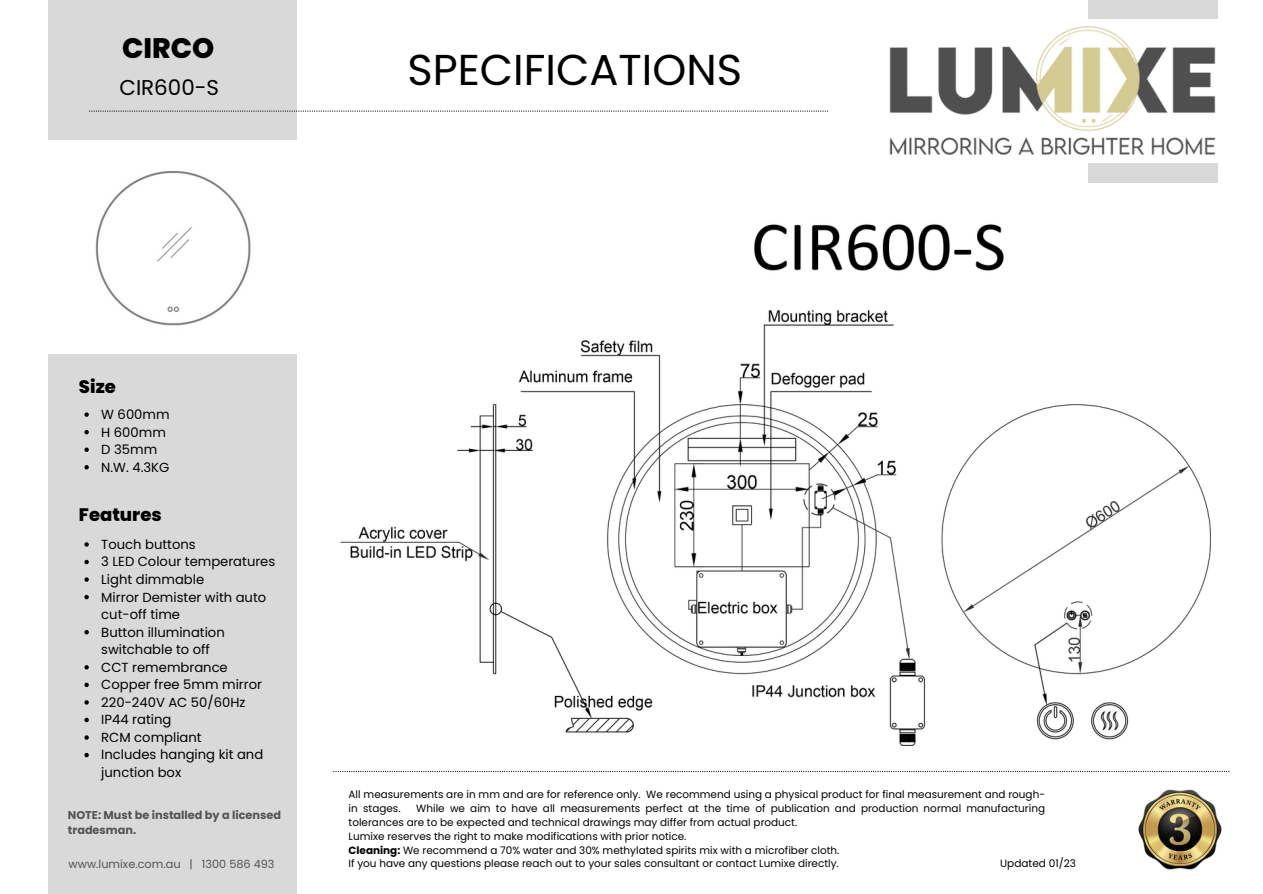
<style>
.page{position:relative;width:1263px;height:894px;background:#fff}
.page>*{position:absolute;margin:0;border:0;box-sizing:border-box;transform-origin:0 0}
.t1{font:43.2px "Poppins";color:#000}
.t2{font:800 28.2px "Poppins";color:#000}
.t3{font:21.45px "Poppins";color:#000}
.t4{font:800 18px "Poppins";color:#000}
.t5{font:13.2px/17.5px "Poppins";color:#000}
.t6{font:700 11.25px/15px "Poppins";color:#545454}
.t7{font:11.25px "Poppins";color:#545454}
.t8{font:10.5px/14px "Poppins";color:#000}
.s1{font-weight:700}
</style>
<div class="page">
<div style="left:48px;top:354px;width:249px;height:539px;background:#d9d9d9"></div>
<div style="left:48px;top:0;width:249px;height:140px;background:#d9d9d9"></div>
<svg style="left:89px;top:110px;width:739px;height:2px"></svg>
<img style="left:889px;top:0;width:329px;height:183px">
<img style="left:1138px;top:789px;width:84px;height:81px">
<img style="left:340px;top:224px;width:870px;height:521px">
<img style="left:95px;top:171px;width:156px;height:155px">
<svg style="left:84px;top:412px;width:5px;height:4px"></svg>
<svg style="left:84px;top:430px;width:5px;height:4px"></svg>
<svg style="left:84px;top:447px;width:5px;height:5px"></svg>
<svg style="left:84px;top:465px;width:5px;height:4px"></svg>
<svg style="left:84px;top:542px;width:5px;height:4px"></svg>
<svg style="left:84px;top:559px;width:5px;height:5px"></svg>
<svg style="left:84px;top:577px;width:5px;height:4px"></svg>
<svg style="left:84px;top:594px;width:5px;height:5px"></svg>
<svg style="left:84px;top:630px;width:5px;height:4px"></svg>
<svg style="left:84px;top:665px;width:5px;height:4px"></svg>
<svg style="left:84px;top:682px;width:5px;height:5px"></svg>
<svg style="left:84px;top:700px;width:5px;height:4px"></svg>
<svg style="left:84px;top:717px;width:5px;height:5px"></svg>
<svg style="left:84px;top:735px;width:5px;height:4px"></svg>
<svg style="left:84px;top:752px;width:5px;height:5px"></svg>
<p class="t2" style="left:122px;top:28px;width:94px">CIRCO</p>
<p class="t3" style="left:119px;top:72px;width:101px">CIR600-S</p>
<p class="t4" style="left:79px;top:374px;width:38px">Size</p>
<p class="t5" style="left:101px;top:405px;width:70px">W 600mm</p>
<p class="t5" style="left:101px;top:423px;width:66px">H 600mm</p>
<p class="t5" style="left:101px;top:440px;width:57px">D 35mm</p>
<p class="t5" style="left:101px;top:458px;width:70px">N.W. 4.3KG</p>
<p class="t4" style="left:79px;top:502px;width:84px">Features</p>
<p class="t5" style="left:101px;top:535px;width:96px">Touch buttons</p>
<p class="t5" style="left:101px;top:553px;width:176px">3 LED Colour temperatures</p>
<p class="t5" style="left:101px;top:570px;width:104px">Light dimmable</p>
<p class="t5" style="left:101px;top:588px;width:166px">Mirror Demister with auto cut-off time</p>
<p class="t5" style="left:101px;top:623px;width:125px">Button illumination switchable to off</p>
<p class="t5" style="left:101px;top:658px;width:128px">CCT remembrance</p>
<p class="t5" style="left:101px;top:675px;width:162px">Copper free 5mm mirror</p>
<p class="t5" style="left:101px;top:693px;width:146px">220-240V AC 50/60Hz</p>
<p class="t5" style="left:101px;top:710px;width:72px">IP44 rating</p>
<p class="t5" style="left:101px;top:728px;width:102px">RCM compliant</p>
<p class="t5" style="left:101px;top:745px;width:163px">Includes hanging kit and junction box</p>
<p class="t1" style="left:407px;top:39px;width:336px">SPECIFICATIONS</p>
<p class="t8" style="left:349px;top:787px;width:698px">All measurements are in mm and are for reference only. We recommend using a physical product for final measurement and rough&shy;in stages.</p>
<p class="t8" style="left:349px;top:800px;width:698px;text-indent:68px">While we aim to have all measurements perfect at the time of publication and production normal manufacturing tolerances are to be expected and technical drawings may differ from actual product.</p>
<p class="t8" style="left:349px;top:828px;width:339px">Lumixe reserves the right to make modifications with prior notice.</p>
<p class="t8" style="left:349px;top:842px;width:492px"><span class="s1">Cleaning:</span> We recommend a 70% water and 30% methylated spirits mix with a microfiber cloth.</p>
<p class="t8" style="left:1000px;top:856px;width:77px">Updated 01/23</p>
<p class="t6" style="left:68px;top:806px;width:215px">NOTE: Must be installed by a licensed tradesman.</p>
<p class="t7" style="left:69px;top:855px;width:207px">www.lumixe.com.au | 1300 586 493</p>
<p class="t8" style="left:349px;top:856px;width:492px">If you have any questions please reach out to your sales consultant or contact Lumixe directly.</p>
</div>
